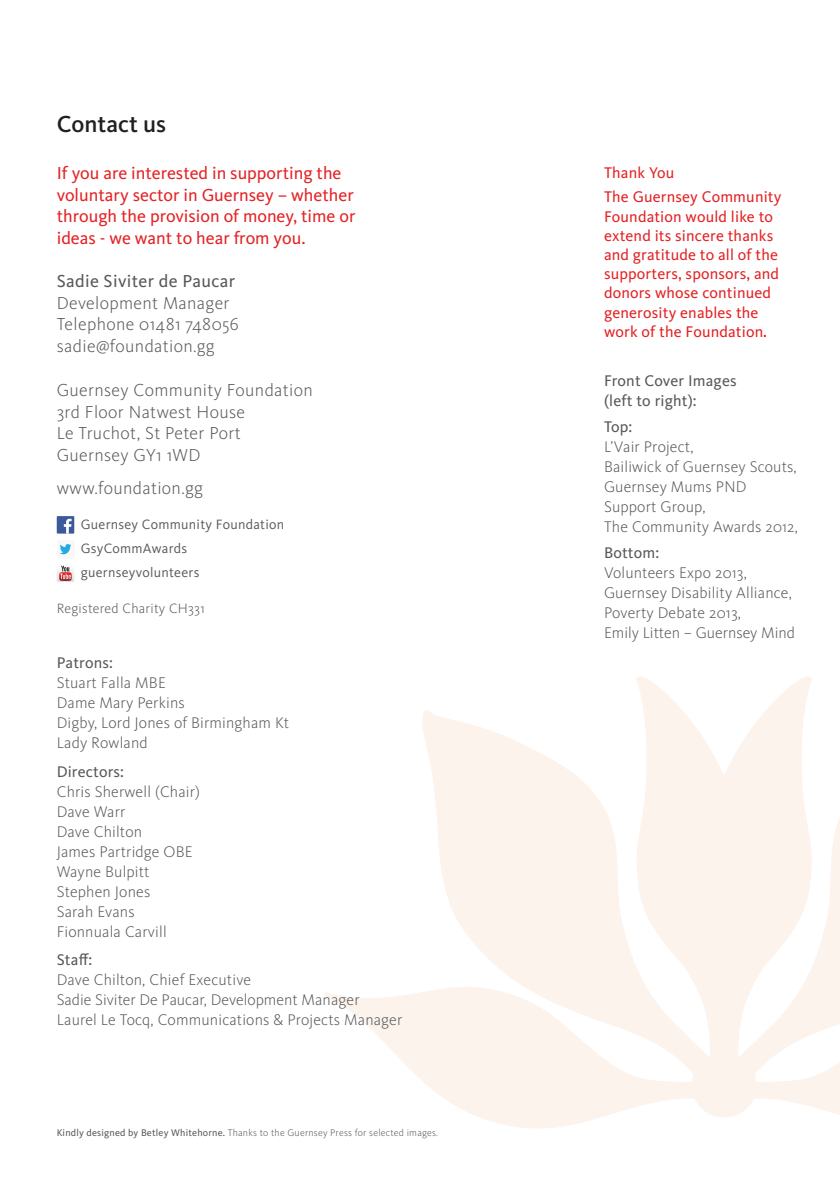
<style>
.page{position:relative;width:840px;height:1191px;background:#fff}
.page>*{position:absolute;margin:0;border:0;box-sizing:border-box;transform-origin:0 0}
.t1{font:500 24px "Kievit OT";color:#231f20}
.t2{font:300 18px/21.6px "Kievit OT";letter-spacing:.02em;color:#57585a}
.t3{font:18px/21.6px "Kievit OT";color:#e42325}
.t4{font:18px "Kievit OT";letter-spacing:.02em;color:#57585a}
.t5{font:300 16px/20px "Kievit OT";letter-spacing:.01em;color:#57585a}
.t6{font:16px/19.2px "Kievit OT";letter-spacing:.01em;color:#e42325}
.t7{font:16px/20px "Kievit OT";letter-spacing:.01em;color:#57585a}
.t8{font:14px/24px "Kievit OT";letter-spacing:.02em;color:#57585a}
.t9{font:300 14px "Kievit OT";letter-spacing:.02em;color:#57585a}
.t10{font:300 10px "Kievit OT";letter-spacing:.02em;color:#57585a}
.s1{font-weight:400}
.s2{font-weight:500;font-style:italic}
</style>
<div class="page">
<svg style="left:325px;top:676px;width:514px;height:453px;fill:#fcf3ed"></svg>
<div style="left:57px;top:516px;width:17px;height:17px;background:#3c5a99"></div>
<svg style="left:64px;top:519px;width:7px;height:14px"></svg>
<div style="left:57px;top:539px;width:17px;height:19px;background:#f8f8f9"></div>
<svg style="left:60px;top:544px;width:11px;height:10px"></svg>
<svg style="left:57px;top:565px;width:17px;height:17px"></svg>
<h1 class="t1" style="left:57px;top:109px;width:111px">Contact us</h1>
<p class="t3" style="left:57px;top:162px;width:300px">If you are interested in supporting the voluntary sector in Guernsey – whether through the provision of money, time or ideas - we want to hear from you.</p>
<p class="t4" style="left:57px;top:270px;width:180px">Sadie Siviter de Paucar</p>
<p class="t2" style="left:57px;top:292px;width:183px">Development Manager<br>Telephone 01481 748056 sadie@foundation.gg</p>
<p class="t2" style="left:57px;top:379px;width:257px">Guernsey Community Foundation<br>3rd Floor Natwest House<br>Le Truchot, St Peter Port<br>Guernsey GY1 1WD</p>
<p class="t2" style="left:57px;top:477px;width:148px">www.foundation.gg</p>
<p class="t8" style="left:81px;top:512px;width:205px">Guernsey Community Foundation<br>GsyCommAwards guernseyvolunteers</p>
<p class="t9" style="left:57px;top:599px;width:149px">Registered Charity CH331</p>
<p class="t7" style="left:57px;top:652px;width:58px">Patrons:</p>
<p class="t5" style="left:57px;top:672px;width:233px">Stuart Falla MBE<br>Dame Mary Perkins<br>Digby, Lord Jones of Birmingham Kt<br>Lady Rowland</p>
<p class="t7" style="left:57px;top:761px;width:69px">Directors:</p>
<p class="t5" style="left:57px;top:781px;width:145px">Chris Sherwell (Chair)<br>Dave Warr<br>Dave Chilton<br>James Partridge OBE<br>Wayne Bulpitt<br>Stephen Jones<br>Sarah Evans<br>Fionnuala Carvill</p>
<p class="t7" style="left:57px;top:949px;width:37px">Staff:</p>
<p class="t5" style="left:57px;top:969px;width:347px">Dave Chilton, Chief Executive<br>Sadie Siviter De Paucar, Development Manager<br>Laurel Le Tocq, Communications &amp; Projects Manager</p>
<p class="t10" style="left:57px;top:1126px;width:383px"><span class="s1">Kindly designed by Betley Whitehorne.</span> Thanks to the Guernsey Press for selected images.</p>
<p class="t6" style="left:603px;top:160px;width:179px;line-height:24.8px">Thank You<br>The Guernsey Community</p>
<p class="t6" style="left:603px;top:206px;width:176px">Foundation would like to extend its sincere thanks and gratitude to all of the supporters, sponsors, and donors whose continued generosity enables the work of the Foundation<span class="s2">.</span></p>
<p class="t7" style="left:603px;top:371px;width:134px">Front Cover Images (left to right):</p>
<p class="t7" style="left:603px;top:416px;width:30px">Top:</p>
<p class="t5" style="left:603px;top:436px;width:195px">L’Vair Project,<br>Bailiwick of Guernsey Scouts,<br>Guernsey Mums PND<br>Support Group,<br>The Community Awards 2012,</p>
<p class="t7" style="left:603px;top:542px;width:57px">Bottom:</p>
<p class="t5" style="left:603px;top:562px;width:192px">Volunteers Expo 2013,<br>Guernsey Disability Alliance,<br>Poverty Debate 2013,<br>Emily Litten – Guernsey Mind</p>
</div>
